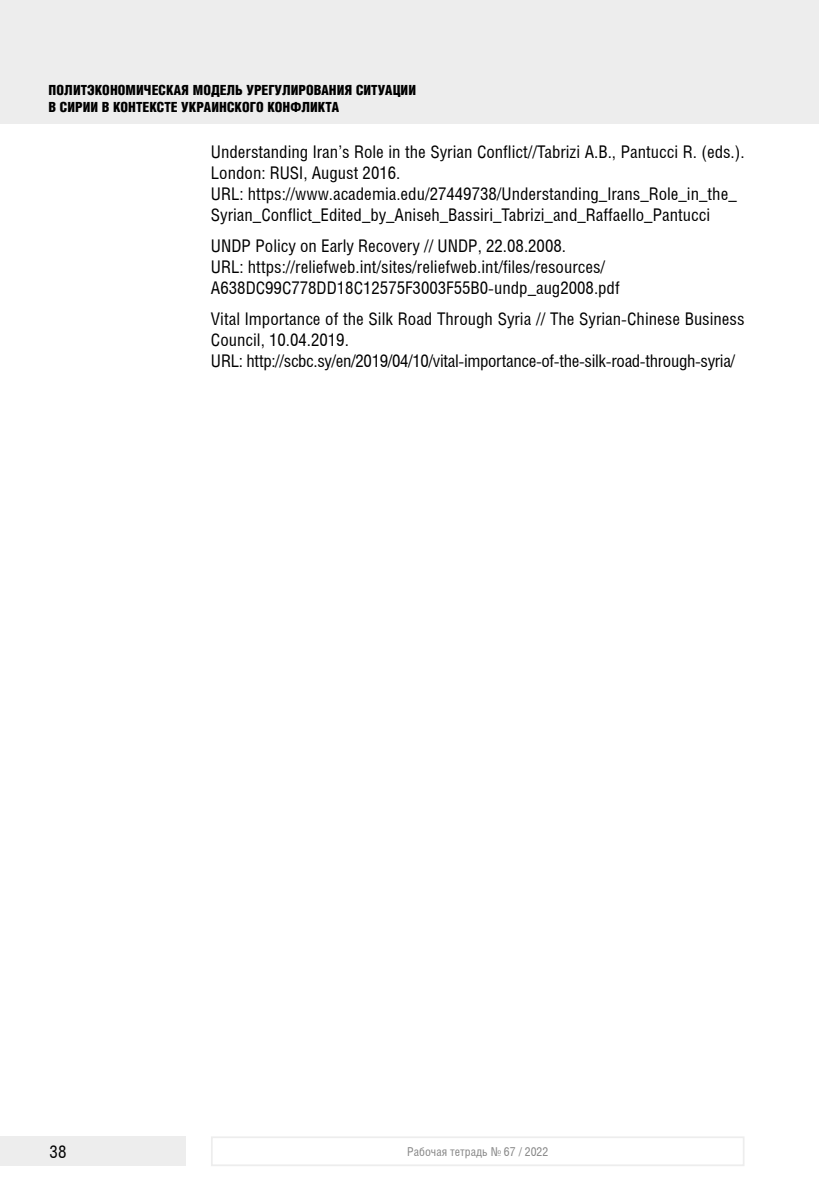
<style>
.page{position:relative;width:819px;height:1191px;background:#fff}
.page>*{position:absolute;margin:0;border:0;box-sizing:border-box;transform-origin:0 0}
.t1{font:17.5px/21px "Helios Cond";color:#000}
.t2{font:900 14px/17.5px "Helios Cond";color:#000}
.t3{font:12.25px "Helios Cond";color:#878787}
</style>
<div class="page">
<div style="left:0;top:0;width:819px;height:124px;background:#ededed"></div>
<div style="left:0;top:1136px;width:186px;height:30px;background:#ededed"></div>
<div style="left:211px;top:1136px;width:533px;height:30px;border:2px solid #ededed"></div>
<p class="t2" style="left:49px;top:81px;width:369px">ПОЛИТЭКОНОМИЧЕСКАЯ МОДЕЛЬ УРЕГУЛИРОВАНИЯ СИТУАЦИИ<br>В СИРИИ В КОНТЕКСТЕ УКРАИНСКОГО КОНФЛИКТА</p>
<p class="t1" style="left:211px;top:141px;width:535px">Understanding Iran’s Role in the Syrian Conflict//Tabrizi A.B., Pantucci R. (eds.).<br>London: RUSI, August 2016.<br>URL: https://www.academia.edu/27449738/Understanding_Irans_Role_in_the_ Syrian_Conflict_Edited_by_Aniseh_Bassiri_Tabrizi_and_Raffaello_Pantucci</p>
<p class="t1" style="left:211px;top:235px;width:410px">UNDP Policy on Early Recovery // UNDP, 22.08.2008.<br>URL: https://reliefweb.int/sites/reliefweb.int/files/resources/<br>A638DC99C778DD18C12575F3003F55B0-undp_aug2008.pdf</p>
<p class="t1" style="left:211px;top:308px;width:535px">Vital Importance of the Silk Road Through Syria // The Syrian-Chinese Business<br>Council, 10.04.2019.<br>URL: http://scbc.sy/en/2019/04/10/vital-importance-of-the-silk-road-through-syria/</p>
<p class="t1" style="left:50px;top:1141px;width:18px">38</p>
<p class="t3" style="left:407px;top:1144px;width:143px">Рабочая тетрадь № 67 / 2022</p>
</div>
